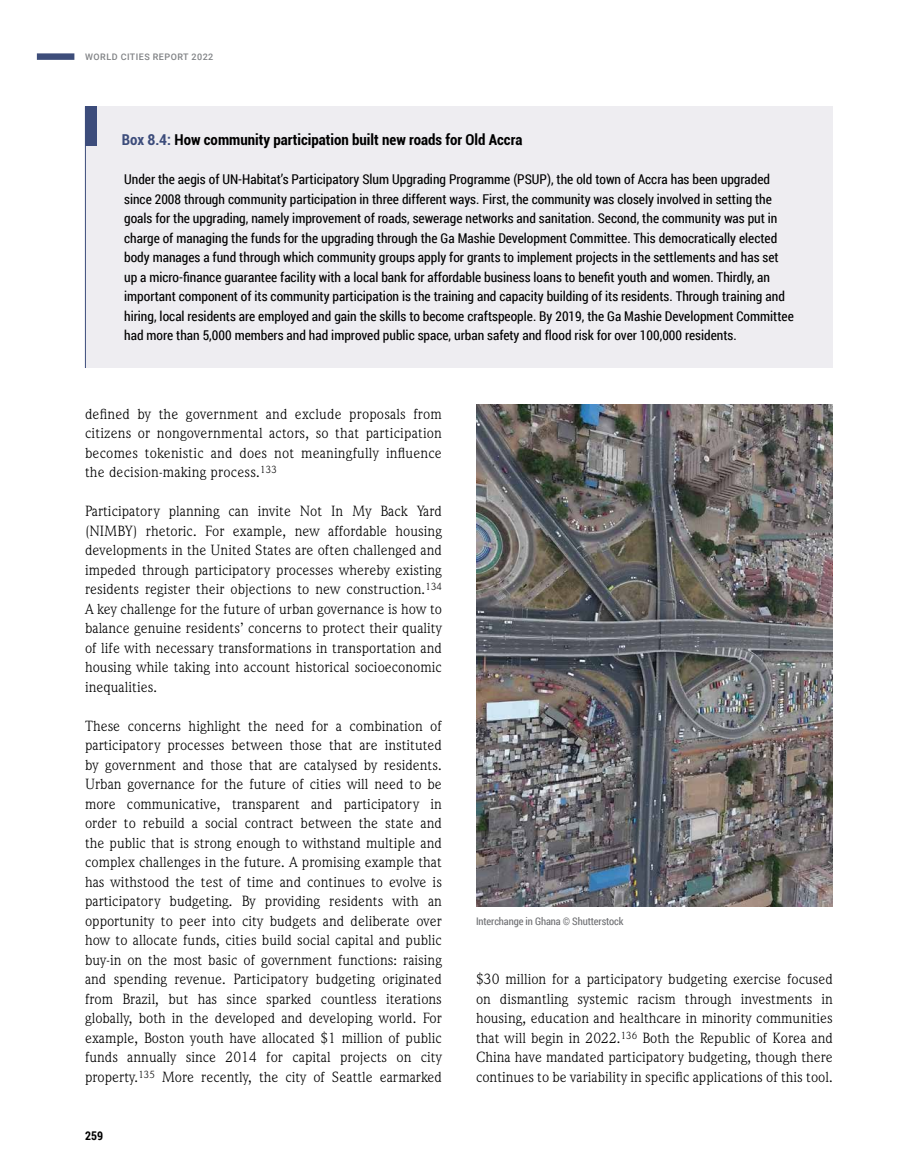
<style>
.page{position:relative;width:918px;height:1170px;background:#fff}
.page>*{position:absolute;margin:0;border:0;box-sizing:border-box;transform-origin:0 0}
.t1{font:15px/19.5px "Weidemann IT Cby BT";color:#000;text-align:justify}
.t2{font:700 condensed 15px "Roboto";color:#000}
.t3{font:13.5px/19.5px "Roboto Condensed";color:#000}
.t4{font:700 12px "Roboto Condensed";color:#000}
.t5{font:10.5px "Roboto Condensed";letter-spacing:-.01em;color:#6d6e71}
.t6{font:500 9px "Roboto";letter-spacing:.05em;color:#808285}
.s1{color:#3c4c7b}
</style>
<div class="page">
<div style="left:37px;top:53px;width:37px;height:7px;background:#3d4d7a"></div>
<div style="left:85px;top:106px;width:748px;height:262px;background:#eeedf1"></div>
<hr style="left:85px;top:106px;width:1px;height:262px;background:#3c4c7b">
<div style="left:85px;top:106px;width:11px;height:39px;background:#3c4c7b"></div>
<img style="left:476px;top:404px;width:357px;height:502px">
<p class="t6" style="left:85px;top:51px;width:130px">WORLD CITIES REPORT 2022</p>
<p class="t2" style="left:122px;top:129px;width:402px"><span class="s1">Box 8.4:</span> How community participation built new roads for Old Accra</p>
<p class="t3" style="left:124px;top:169px;width:671px">Under the aegis of UN-Habitat’s Participatory Slum Upgrading Programme (PSUP), the old town of Accra has been upgraded since 2008 through community participation in three different ways. First, the community was closely involved in setting the goals for the upgrading, namely improvement of roads, sewerage networks and sanitation. Second, the community was put in charge of managing the funds for the upgrading through the Ga Mashie Development Committee. This democratically elected body manages a fund through which community groups apply for grants to implement projects in the settlements and has set up a micro-finance guarantee facility with a local bank for affordable business loans to benefit youth and women. Thirdly, an important component of its community participation is the training and capacity building of its residents. Through training and hiring, local residents are employed and gain the skills to become craftspeople. By 2019, the Ga Mashie Development Committee had more than 5,000 members and had improved public space, urban safety and flood risk for over 100,000 residents.</p>
<p class="t1" style="left:85px;top:403px;width:358px">defined by the government and exclude proposals from citizens or nongovernmental actors, so that participation becomes tokenistic and does not meaningfully influence the decision-making process.<sup>133</sup></p>
<p class="t1" style="left:85px;top:501px;width:358px">Participatory planning can invite Not In My Back Yard (NIMBY) rhetoric. For example, new affordable housing developments in the United States are often challenged and impeded through participatory processes whereby existing residents register their objections to new construction.<sup>134<br></sup>A key challenge for the future of urban governance is how to balance genuine residents’ concerns to protect their quality of life with necessary transformations in transportation and housing while taking into account historical socioeconomic inequalities.</p>
<p class="t1" style="left:85px;top:715px;width:358px">These concerns highlight the need for a combination of participatory processes between those that are instituted by government and those that are catalysed by residents.<br>Urban governance for the future of cities will need to be more communicative, transparent and participatory in order to rebuild a social contract between the state and the public that is strong enough to withstand multiple and complex challenges in the future. A promising example that has withstood the test of time and continues to evolve is participatory budgeting. By providing residents with an opportunity to peer into city budgets and deliberate over how to allocate funds, cities build social capital and public buy-in on the most basic of government functions: raising and spending revenue. Participatory budgeting originated from Brazil, but has since sparked countless iterations globally, both in the developed and developing world. For example, Boston youth have allocated $1 million of public funds annually since 2014 for capital projects on city property.<sup>135</sup> More recently, the city of Seattle earmarked</p>
<p class="t4" style="left:85px;top:1126px;width:20px">259</p>
<p class="t5" style="left:476px;top:914px;width:149px">Interchange in Ghana © Shutterstock</p>
<p class="t1" style="left:476px;top:969px;width:358px">$30 million for a participatory budgeting exercise focused on dismantling systemic racism through investments in housing, education and healthcare in minority communities that will begin in 2022.<sup>136</sup> Both the Republic of Korea and China have mandated participatory budgeting, though there continues to be variability in specific applications of this tool.</p>
</div>
